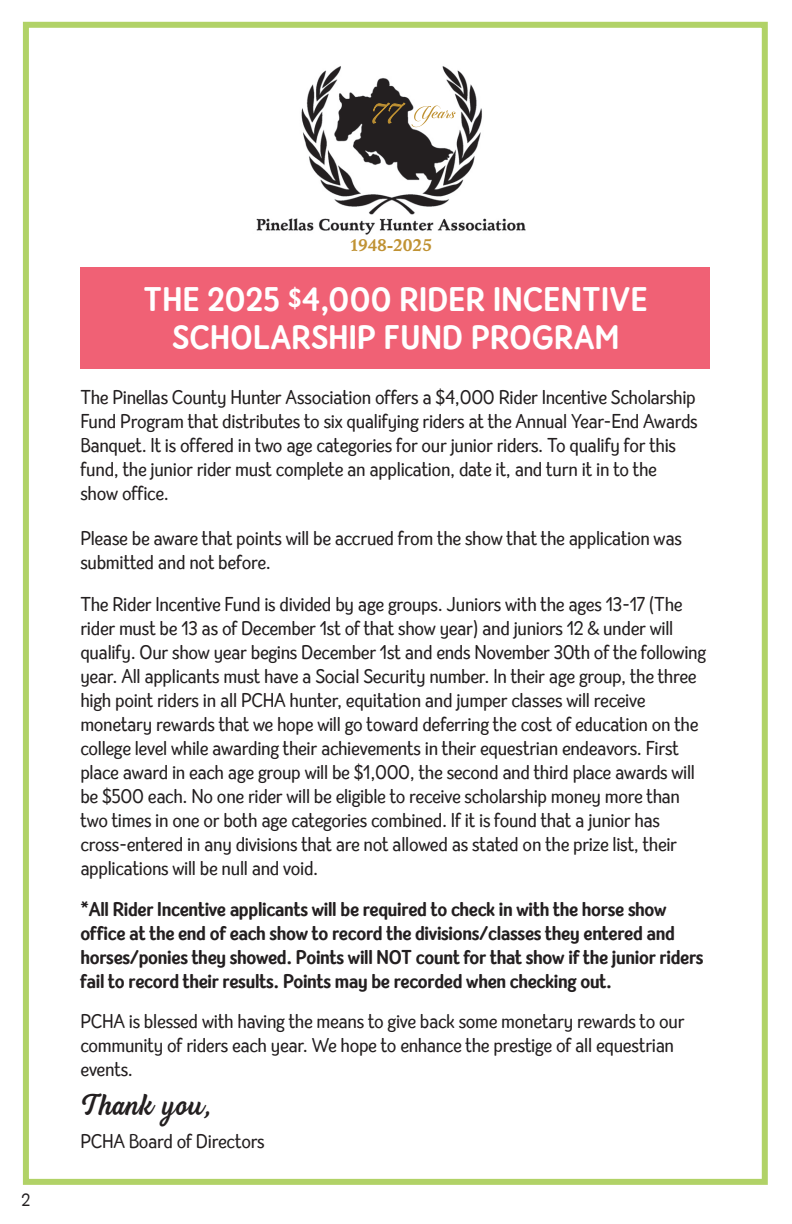
<style>
.page{position:relative;width:792px;height:1224px;background:#fff}
.page>*{position:absolute;margin:0;border:0;box-sizing:border-box;transform-origin:0 0}
.t1{font:700 34px "Amberly Sans";letter-spacing:.01em;color:#fff}
.t2{font:500 28.4px "Beach Bar Script";letter-spacing:.01em;color:#231f20}
.t3{font:20px/24px "Amberly Sans";letter-spacing:-.015em;color:#231f20}
.t4{font:700 20px/24px "Amberly Sans";letter-spacing:-.015em;color:#231f20}
.t5{font:18px "Amberly Sans";color:#231f20}
.t6{font:700 16.6px "Schneidler BT";color:#c09233}
.t7{font:16.6px "Zapfino";color:#c09233}
.s1{font-size:26px}
</style>
<div class="page">
<div style="left:23px;top:22px;width:745px;height:1163px;border:6px solid #b1d267"></div>
<div style="left:80px;top:267px;width:630px;height:102px;background:#f06175"></div>
<img style="left:256px;top:66px;width:270px;height:169px">
<svg style="left:412px;top:106px;width:43px;height:21px"></svg>
<p class="t5" style="left:21px;top:1192px;width:10px">2</p>
<p class="t7" style="left:368px;top:107px;width:31px">77</p>
<p class="t6" style="left:350px;top:235px;width:84px">1948-2025</p>
<p class="t1" style="left:144px;top:284px;width:506px">THE 2025 <span class="s1">$</span>4,000 RIDER INCENTIVE</p>
<p class="t1" style="left:172px;top:323px;width:448px">SCHOLARSHIP FUND PROGRAM</p>
<p class="t3" style="left:80px;top:387px;width:619px">THE PINELLAS COUNTY HUNTER ASSOCIATION OFFERS A $4,000 RIDER INCENTIVE SCHOLARSHIP FUND PROGRAM THAT DISTRIBUTES TO SIX QUALIFYING RIDERS AT THE ANNUAL YEAR-END AWARDS BANQUET. IT IS OFFERED IN TWO AGE CATEGORIES FOR OUR JUNIOR RIDERS. TO QUALIFY FOR THIS FUND, THE JUNIOR RIDER MUST COMPLETE AN APPLICATION, DATE IT, AND TURN IT IN TO THE SHOW OFFICE.</p>
<p class="t3" style="left:80px;top:527px;width:603px">PLEASE BE AWARE THAT POINTS WILL BE ACCRUED FROM THE SHOW THAT THE APPLICATION WAS<br>SUBMITTED AND NOT BEFORE.</p>
<p class="t3" style="left:80px;top:594px;width:627px">THE RIDER INCENTIVE FUND IS DIVIDED BY AGE GROUPS. JUNIORS WITH THE AGES 13-17 (THE RIDER MUST BE 13 AS OF DECEMBER 1ST OF THAT SHOW YEAR) AND JUNIORS 12 &amp; UNDER WILL QUALIFY. OUR SHOW YEAR BEGINS DECEMBER 1ST AND ENDS NOVEMBER 30TH OF THE FOLLOWING YEAR. ALL APPLICANTS MUST HAVE A SOCIAL SECURITY NUMBER. IN THEIR AGE GROUP, THE THREE HIGH POINT RIDERS IN ALL PCHA HUNTER, EQUITATION AND JUMPER CLASSES WILL RECEIVE MONETARY REWARDS THAT WE HOPE WILL GO TOWARD DEFERRING THE COST OF EDUCATION ON THE COLLEGE LEVEL WHILE AWARDING THEIR ACHIEVEMENTS IN THEIR EQUESTRIAN ENDEAVORS. FIRST PLACE AWARD IN EACH AGE GROUP WILL BE $1,000, THE SECOND AND THIRD PLACE AWARDS WILL BE $500 EACH. NO ONE RIDER WILL BE ELIGIBLE TO RECEIVE SCHOLARSHIP MONEY MORE THAN TWO TIMES IN ONE OR BOTH AGE CATEGORIES COMBINED. IF IT IS FOUND THAT A JUNIOR HAS CROSS-ENTERED IN ANY DIVISIONS THAT ARE NOT ALLOWED AS STATED ON THE PRIZE LIST, THEIR APPLICATIONS WILL BE NULL AND VOID.</p>
<p class="t4" style="left:80px;top:898px;width:625px">*ALL RIDER INCENTIVE APPLICANTS WILL BE REQUIRED TO CHECK IN WITH THE HORSE SHOW OFFICE AT THE END OF EACH SHOW TO RECORD THE DIVISIONS/CLASSES THEY ENTERED AND HORSES/PONIES THEY SHOWED. POINTS WILL NOT COUNT FOR THAT SHOW IF THE JUNIOR RIDERS FAIL TO RECORD THEIR RESULTS. POINTS MAY BE RECORDED WHEN CHECKING OUT.</p>
<p class="t3" style="left:80px;top:1010px;width:606px">PCHA IS BLESSED WITH HAVING THE MEANS TO GIVE BACK SOME MONETARY REWARDS TO OUR<br>COMMUNITY OF RIDERS EACH YEAR. WE HOPE TO ENHANCE THE PRESTIGE OF ALL EQUESTRIAN<br>EVENTS.</p>
<p class="t2" style="left:80px;top:1084px;width:134px">Thank you,</p>
<p class="t3" style="left:80px;top:1130px;width:186px">PCHA BOARD OF DIRECTORS</p>
</div>
